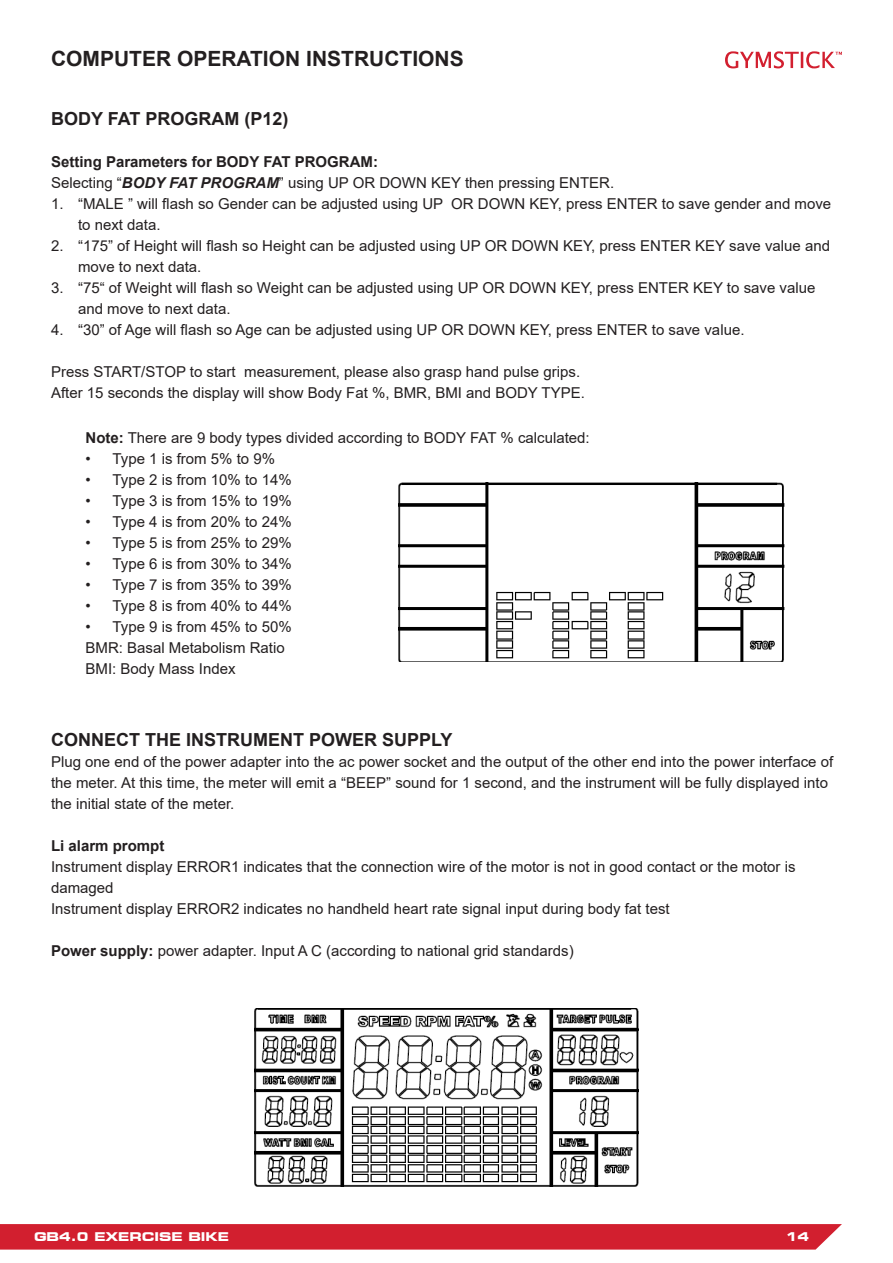
<style>
.page{position:relative;width:893px;height:1263px;background:#fff}
.page>*{position:absolute;margin:0;border:0;box-sizing:border-box;transform-origin:0 0}
.t1{font:700 21px "Arial";color:#231f20}
.页脚{font:700 18px "Arial";color:#231f20}
.页脚-2{font:15px/21px "Arial";color:#231f20}
.页脚-3{font:700 15px "Arial";color:#231f20}
.t2{font:700 expanded 12px "Square 721 BT";color:#fff}
.s1{font-weight:700;font-style:italic}
.s2{font-weight:700}
</style>
<div class="page">
<div style="left:0;top:1224px;width:842px;height:25px;background:#d21f2f"></div>
<svg style="left:725px;top:51px;width:117px;height:17px"></svg>
<img style="left:255px;top:1008px;width:383px;height:178px">
<img style="left:399px;top:483px;width:386px;height:178px">
<p class="t1" style="left:51px;top:44px;width:414px">COMPUTER OPERATION INSTRUCTIONS</p>
<p class="页脚" style="left:51px;top:106px;width:239px">BODY FAT PROGRAM (P12)</p>
<p class="页脚-3" style="left:51px;top:151px;width:328px">Setting Parameters for BODY FAT PROGRAM:</p>
<p class="页脚-2" style="left:51px;top:172px;width:565px">Selecting “<span class="s1">BODY FAT PROGRAM</span>” using UP OR DOWN KEY then pressing ENTER.</p>
<p class="页脚-2" style="left:78px;top:193px;width:755px;text-indent:-27px">1. “MALE ” will flash so Gender can be adjusted using UP OR DOWN KEY, press ENTER to save gender and move to next data.</p>
<p class="页脚-2" style="left:78px;top:235px;width:754px;text-indent:-27px">2. “175” of Height will flash so Height can be adjusted using UP OR DOWN KEY, press ENTER KEY save value and move to next data.</p>
<p class="页脚-2" style="left:78px;top:277px;width:739px;text-indent:-27px">3. “75“ of Weight will flash so Weight can be adjusted using UP OR DOWN KEY, press ENTER KEY to save value and move to next data.</p>
<p class="页脚-2" style="left:51px;top:319px;width:695px">4. “30” of Age will flash so Age can be adjusted using UP OR DOWN KEY, press ENTER to save value.</p>
<p class="页脚-2" style="left:51px;top:361px;width:531px">Press START/STOP to start measurement, please also grasp hand pulse grips.</p>
<p class="页脚-2" style="left:51px;top:382px;width:535px">After 15 seconds the display will show Body Fat %, BMR, BMI and BODY TYPE.</p>
<p class="页脚-2" style="left:86px;top:427px;width:506px"><span class="s2">Note:</span> There are 9 body types divided according to BODY FAT % calculated:</p>
<p class="页脚-2" style="left:86px;top:448px;width:191px">• Type 1 is from 5% to 9%</p>
<p class="页脚-2" style="left:86px;top:469px;width:208px">• Type 2 is from 10% to 14%</p>
<p class="页脚-2" style="left:86px;top:490px;width:208px">• Type 3 is from 15% to 19%</p>
<p class="页脚-2" style="left:86px;top:511px;width:208px">• Type 4 is from 20% to 24%</p>
<p class="页脚-2" style="left:86px;top:532px;width:208px">• Type 5 is from 25% to 29%</p>
<p class="页脚-2" style="left:86px;top:553px;width:208px">• Type 6 is from 30% to 34%</p>
<p class="页脚-2" style="left:86px;top:574px;width:208px">• Type 7 is from 35% to 39%</p>
<p class="页脚-2" style="left:86px;top:595px;width:208px">• Type 8 is from 40% to 44%</p>
<p class="页脚-2" style="left:86px;top:616px;width:208px">• Type 9 is from 45% to 50%</p>
<p class="页脚-2" style="left:86px;top:637px;width:201px">BMR: Basal Metabolism Ratio</p>
<p class="页脚-2" style="left:86px;top:658px;width:152px">BMI: Body Mass Index</p>
<p class="页脚" style="left:51px;top:726px;width:403px">CONNECT THE INSTRUMENT POWER SUPPLY</p>
<p class="页脚-2" style="left:51px;top:751px;width:784px">Plug one end of the power adapter into the ac power socket and the output of the other end into the power interface of the meter. At this time, the meter will emit a “BEEP” sound for 1 second, and the instrument will be fully displayed into the initial state of the meter.</p>
<p class="页脚-3" style="left:51px;top:835px;width:115px">Li alarm prompt</p>
<p class="页脚-2" style="left:51px;top:856px;width:746px">Instrument display ERROR1 indicates that the connection wire of the motor is not in good contact or the motor is damaged</p>
<p class="页脚-2" style="left:51px;top:898px;width:620px">Instrument display ERROR2 indicates no handheld heart rate signal input during body fat test</p>
<p class="页脚-2" style="left:51px;top:940px;width:524px"><span class="s2">Power supply:</span> power adapter. Input A C (according to national grid standards)</p>
<p class="t2" style="left:34px;top:1230px;width:197px">GB4.0 EXERCISE BIKE</p>
<p class="t2" style="left:786px;top:1230px;width:25px">14</p>
</div>
